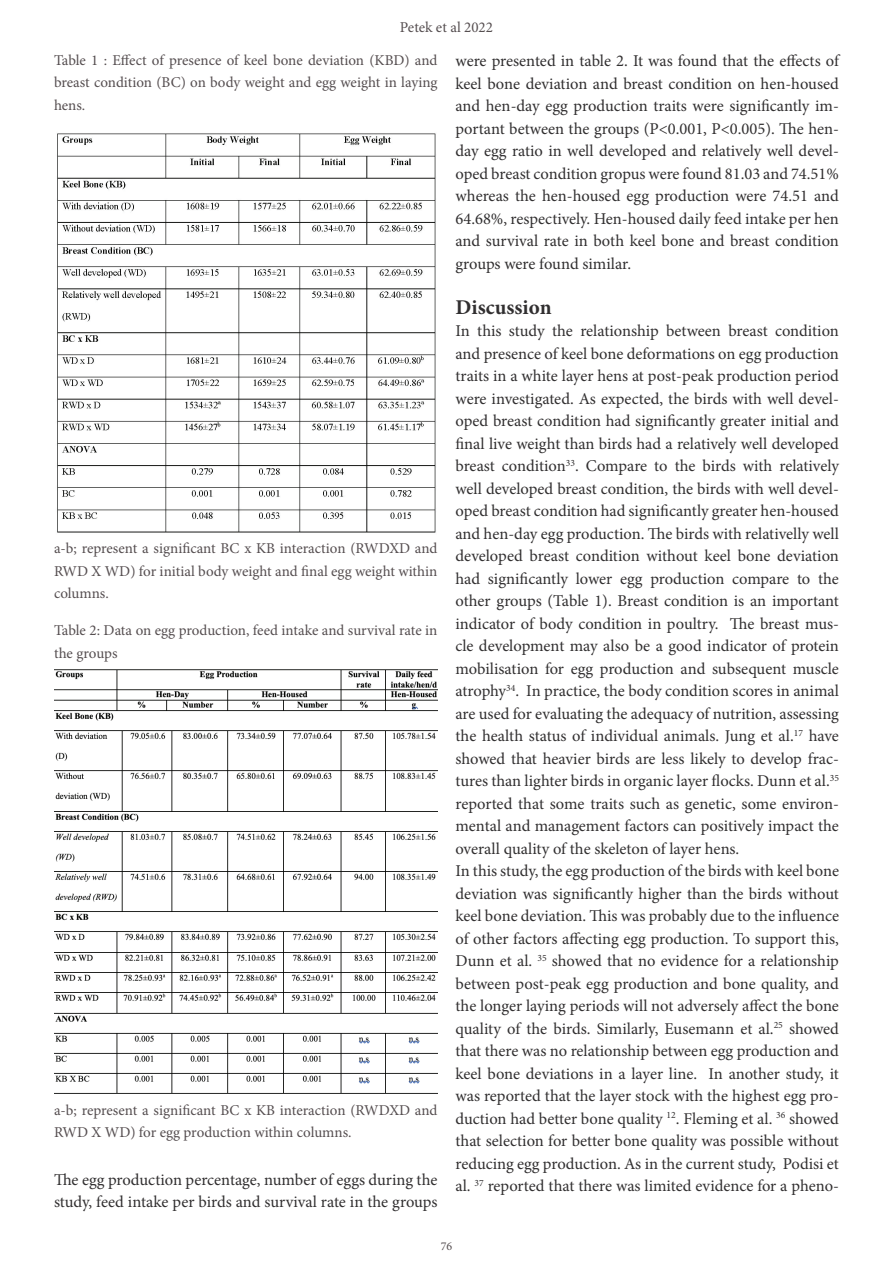
<style>
.page{position:relative;width:893px;height:1263px;background:#fff}
.page>*{position:absolute;margin:0;border:0;box-sizing:border-box;transform-origin:0 0}
.t1{font:700 21px "Minion Pro";color:#312f30}
.t2{font:16.5px/22.5px "Minion Pro";color:#312f30}
.t3{font:15px/22.5px "Minion Pro";color:#554e50;text-align:justify}
.t4{font:12px "Minion Pro";color:#554e50}
</style>
<div class="page">
<img style="left:57px;top:133px;width:379px;height:400px">
<img style="left:54px;top:669px;width:383px;height:425px">
<p class="t3" style="left:400px;top:16px;width:94px">Petek et al 2022</p>
<p class="t3" style="left:54px;top:49px;width:385px">Table 1 : Effect of presence of keel bone deviation (KBD) and breast condition (BC) on body weight and egg weight in laying hens.</p>
<p class="t2" style="left:455px;top:50px;width:385px;text-align:justify">were presented in table 2. It was found that the effects of keel bone deviation and breast condition on hen-housed and hen-day egg production traits were significantly im&shy;portant between the groups (P&lt;0.001, P&lt;0.005). The hen&shy;day egg ratio in well developed and relatively well devel&shy;oped breast condition gropus were found 81.03 and 74.51% whereas the hen-housed egg production were 74.51 and 64.68%, respectively. Hen-housed daily feed intake per hen and survival rate in both keel bone and breast condition groups were found similar.</p>
<p class="t1" style="left:455px;top:292px;width:98px">Discussion</p>
<p class="t2" style="left:455px;top:320px;width:385px">In this study the relationship between breast condition and presence of keel bone deformations on egg production traits in a white layer hens at post-peak production period were investigated. As expected, the birds with well devel&shy;oped breast condition had significantly greater initial and final live weight than birds had a relatively well developed breast condition<sup>33</sup>. Compare to the birds with relatively well developed breast condition, the birds with well devel&shy;oped breast condition had significantly greater hen-housed and hen-day egg production. The birds with relativelly well developed breast condition without keel bone deviation had significantly lower egg production compare to the other groups (Table 1). Breast condition is an important indicator of body condition in poultry. The breast mus&shy;cle development may also be a good indicator of protein mobilisation for egg production and subsequent muscle atrophy<sup>34</sup>. In practice, the body condition scores in animal are used for evaluating the adequacy of nutrition, assessing the health status of individual animals. Jung et al.<sup>17</sup> have showed that heavier birds are less likely to develop frac&shy;tures than lighter birds in organic layer flocks. Dunn et al.<sup>35 </sup>reported that some traits such as genetic, some environ&shy;mental and management factors can positively impact the overall quality of the skeleton of layer hens.<br>In this study, the egg production of the birds with keel bone deviation was significantly higher than the birds without keel bone deviation. This was probably due to the influence of other factors affecting egg production. To support this, Dunn et al. <sup>35</sup> showed that no evidence for a relationship between post-peak egg production and bone quality, and the longer laying periods will not adversely affect the bone quality of the birds. Similarly, Eusemann et al.<sup>25</sup> showed that there was no relationship between egg production and keel bone deviations in a layer line. In another study, it was reported that the layer stock with the highest egg pro&shy;duction had better bone quality <sup>12</sup>. Fleming et al. <sup>36</sup> showed that selection for better bone quality was possible without reducing egg production. As in the current study, Podisi et al. <sup>37</sup> reported that there was limited evidence for a pheno-</p>
<p class="t3" style="left:54px;top:537px;width:385px">a-b; represent a significant BC x KB interaction (RWDXD and RWD X WD) for initial body weight and final egg weight within columns.</p>
<p class="t3" style="left:54px;top:619px;width:385px">Table 2: Data on egg production, feed intake and survival rate in the groups</p>
<p class="t3" style="left:54px;top:1099px;width:385px">a-b; represent a significant BC x KB interaction (RWDXD and<br>RWD X WD) for egg production within columns.</p>
<p class="t2" style="left:54px;top:1168px;width:385px">The egg production percentage, number of eggs during the study, feed intake per birds and survival rate in the groups</p>
<p class="t4" style="left:441px;top:1238px;width:13px">76</p>
</div>
